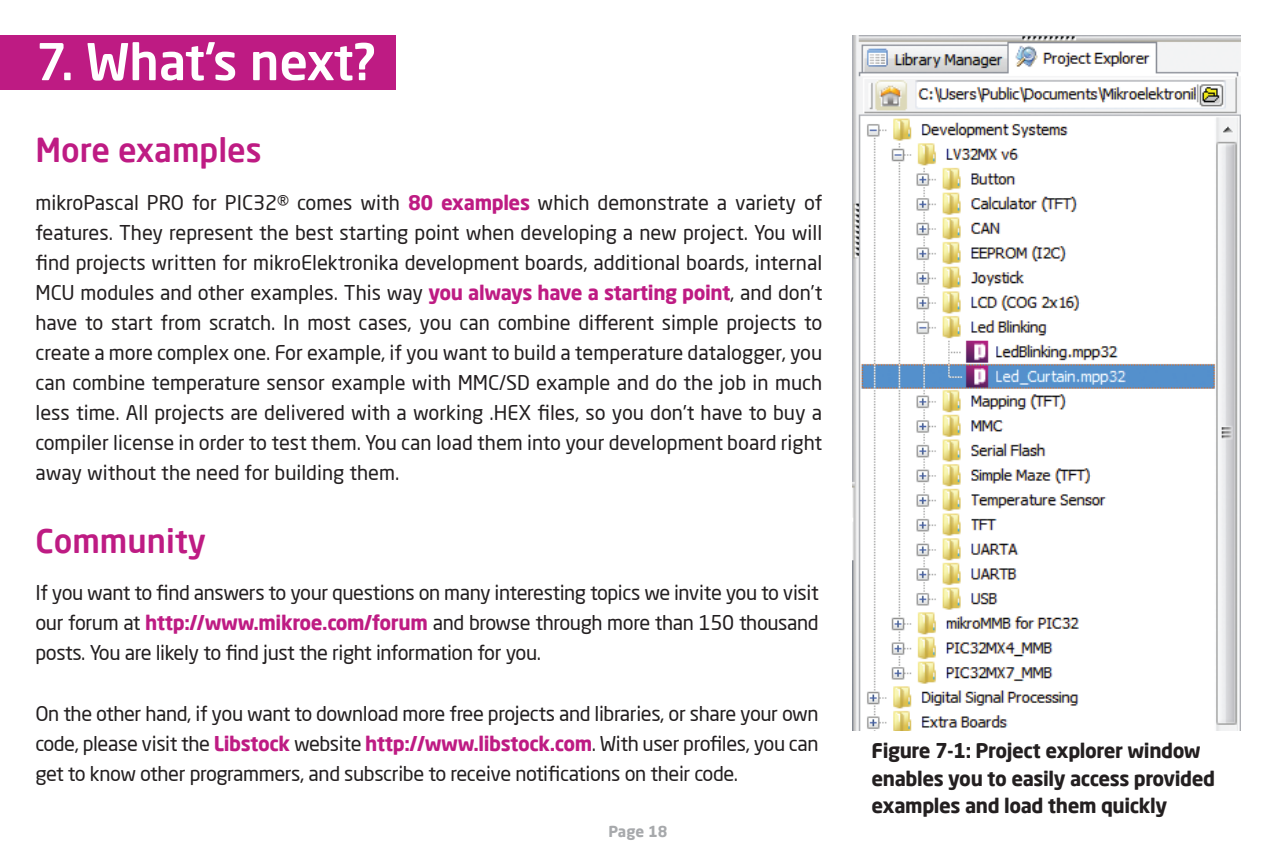
<style>
.page{position:relative;width:1276px;height:851px;background:#fff}
.page>*{position:absolute;margin:0;border:0;box-sizing:border-box;transform-origin:0 0}
.t1{font:500 50px "Neo Sans Pro";letter-spacing:-.015em;color:#fff}
.t2{font:500 32.5px "Neo Sans Pro";color:#be1b83}
.t3{font:20px/30px "Neo Sans Pro";letter-spacing:-.02em;color:#231f20;text-align:justify}
.t4{font:700 20px/27.5px "Neo Sans Pro";letter-spacing:-.02em;color:#231f20}
.t5{font:700 15px "Neo Sans Pro";color:#a7a9ac}
.s1{font-weight:700;color:#be1b83}
</style>
<div class="page">
<img style="left:853px;top:35px;width:387px;height:695px">
<div style="left:0;top:35px;width:396px;height:55px;background:#be1b83"></div>
<h1 class="t1" style="left:36px;top:30px;width:341px">7. What’s next?</h1>
<h2 class="t2" style="left:35px;top:129px;width:228px">More examples</h2>
<p class="t3" style="left:35px;top:187px;width:788px">mikroPascal PRO for PIC32® comes with <span class="s1">80 examples</span> which demonstrate a variety of features. They represent the best starting point when developing a new project. You will find projects written for mikroElektronika development boards, additional boards, internal MCU modules and other examples. This way <span class="s1">you always have a starting point</span>, and don’t have to start from scratch. In most cases, you can combine different simple projects to create a more complex one. For example, if you want to build a temperature datalogger, you can combine temperature sensor example with MMC/SD example and do the job in much less time. All projects are delivered with a working .HEX files, so you don’t have to buy a compiler license in order to test them. You can load them into your development board right away without the need for building them.</p>
<h2 class="t2" style="left:35px;top:520px;width:172px">Community</h2>
<p class="t3" style="left:35px;top:577px;width:785px">If you want to find answers to your questions on many interesting topics we invite you to visit our forum at <span class="s1">http://www.mikroe.com/forum</span> and browse through more than 150 thousand posts. You are likely to find just the right information for you.</p>
<p class="t3" style="left:35px;top:697px;width:785px">On the other hand, if you want to download more free projects and libraries, or share your own code, please visit the <span class="s1">Libstock</span> website <span class="s1">http://www.libstock.com</span>. With user profiles, you can get to know other programmers, and subscribe to receive notifications on their code.</p>
<p class="t5" style="left:608px;top:821px;width:60px">Page 18</p>
<p class="t4" style="left:871px;top:736px;width:345px">Figure 7-1: Project explorer window enables you to easily access provided examples and load them quickly</p>
</div>
